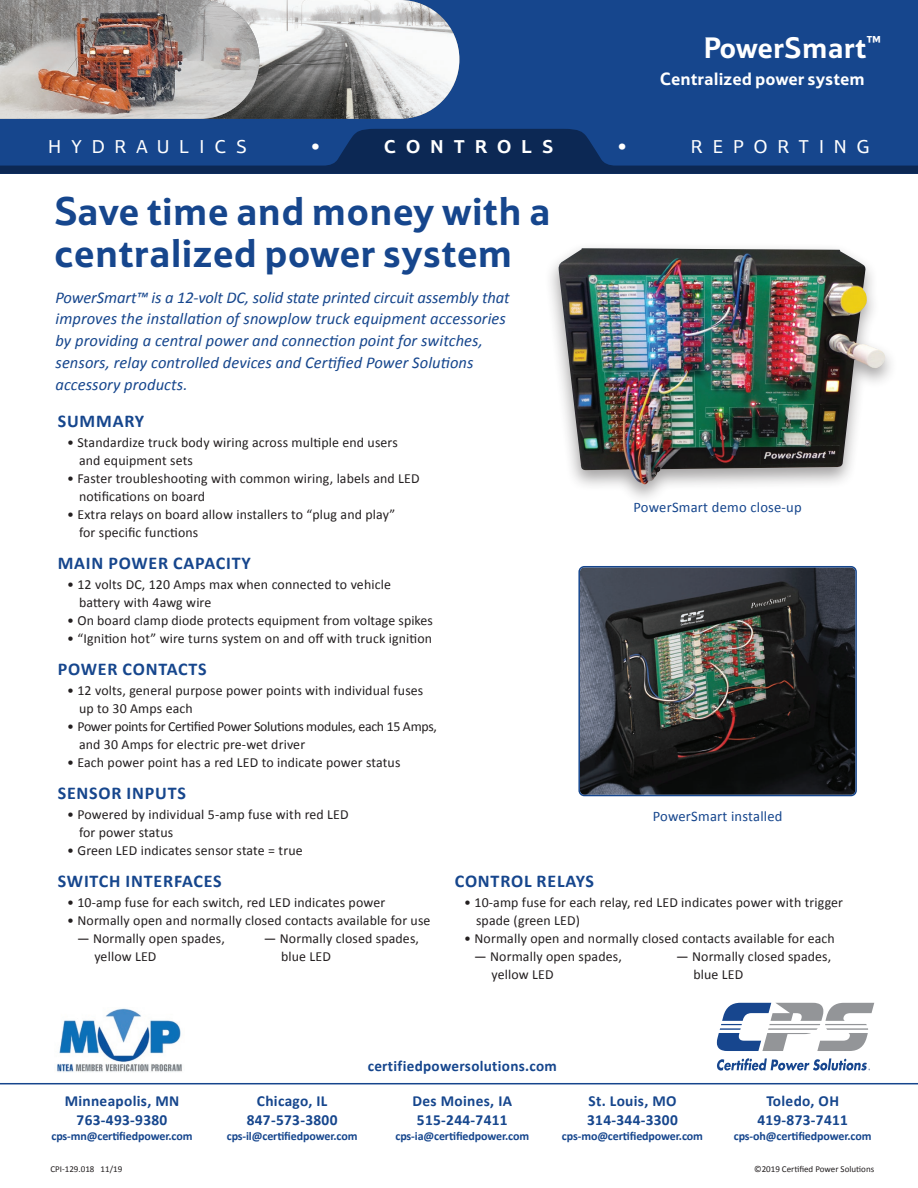
<style>
.page{position:relative;width:918px;height:1188px;background:#fff}
.page>*{position:absolute;margin:0;border:0;box-sizing:border-box;transform-origin:0 0}
.t1{font:700 40.5px/42px "Tesco";letter-spacing:.005em;color:#16468d}
.t2{font:700 30px "Tesco";color:#fff}
.t3{font:18.75px "Tesco";letter-spacing:.52em;color:#fff}
.t4{font:700 18.75px "Tesco";letter-spacing:.5em;color:#fff}
.t5{font:700 18px "Calibri";letter-spacing:.045em;color:#16468d}
.t6{font:700 18px "Tesco";color:#fff}
.t7{font:italic 16.5px/21.8px "Calibri";letter-spacing:.005em;color:#16468d}
.t8{font:700 15.3px/19.2px "Calibri";letter-spacing:.02em;color:#16468d;text-align:center}
.t9{font:700 15.15px "Calibri";letter-spacing:.02em;color:#16468d}
.t10{font:14.55px "Calibri";letter-spacing:.015em;color:#16468d}
.t11{font:13.8px/18px "Calibri";letter-spacing:.01em;color:#231f20}
.t12{font:13.8px/18px "Calibri";letter-spacing:-.025em;color:#231f20}
.t13{font:700 12px "Calibri";letter-spacing:-.01em;color:#16468d}
.t14{font:9px "Calibri";color:#231f20}
</style>
<div class="page">
<img style="left:581px;top:569px;width:273px;height:224px">
<div style="left:578px;top:566px;width:279px;height:230px;border:2px solid #16468d;border-radius:5px"></div>
<div style="left:0;top:113px;width:918px;height:61px;background:#16468d"></div>
<div style="left:387px;top:0;width:531px;height:119px;background:#16468d"></div>
<svg style="left:259px;top:0;width:200px;height:119px"></svg>
<img style="left:0;top:0;width:259px;height:119px">
<svg style="left:0;top:129px;width:918px;height:45px"></svg>
<img style="left:558px;top:248px;width:327px;height:239px">
<hr style="left:0;top:1083px;width:918px;height:1px;background:#16468d">
<img style="left:57px;top:1008px;width:125px;height:64px">
<svg style="left:717px;top:1003px;width:157px;height:48px"></svg>
<svg style="left:717px;top:1058px;width:153px;height:13px"></svg>
<h2 class="t2" style="left:703px;top:30px;width:179px">PowerSmart<sup>™</sup></h2>
<h3 class="t6" style="left:660px;top:68px;width:207px">Centralized power system</h3>
<h3 class="t3" style="left:48px;top:136px;width:200px">HYDRAULICS</h3>
<h3 class="t3" style="left:311px;top:136px;width:11px">•</h3>
<h3 class="t4" style="left:384px;top:135px;width:171px">CONTROLS</h3>
<h3 class="t3" style="left:618px;top:136px;width:11px">•</h3>
<h3 class="t3" style="left:691px;top:136px;width:181px">REPORTING</h3>
<h1 class="t1" style="left:54px;top:189px;width:498px">Save time and money with a centralized power system</h1>
<p class="t7" style="left:56px;top:286px;width:456px">PowerSmart™ is a 12-volt DC, solid state printed circuit assembly that improves the installation of snowplow truck equipment accessories by providing a central power and connection point for switches, sensors, relay controlled devices and Certified Power Solutions accessory products.</p>
<h3 class="t5" style="left:58px;top:408px;width:88px">SUMMARY</h3>
<p class="t11" style="left:79px;top:433px;width:320px;text-indent:-12px">• Standardize truck body wiring across multiple end users and equipment sets</p>
<p class="t11" style="left:79px;top:469px;width:342px;text-indent:-12px">• Faster troubleshooting with common wiring, labels and LED notifications on board</p>
<p class="t11" style="left:79px;top:505px;width:318px;text-indent:-12px">• Extra relays on board allow installers to “plug and play” for specific functions</p>
<h3 class="t5" style="left:58px;top:550px;width:195px">MAIN POWER CAPACITY</h3>
<p class="t11" style="left:79px;top:575px;width:313px;text-indent:-12px">• 12 volts DC, 120 Amps max when connected to vehicle battery with 4awg wire</p>
<p class="t11" style="left:67px;top:611px;width:367px">• On board clamp diode protects equipment from voltage spikes</p>
<p class="t11" style="left:67px;top:629px;width:366px">• “Ignition hot” wire turns system on and off with truck ignition</p>
<h3 class="t5" style="left:58px;top:656px;width:151px">POWER CONTACTS</h3>
<p class="t11" style="left:79px;top:681px;width:346px;text-indent:-12px">• 12 volts, general purpose power points with individual fuses up to 30 Amps each</p>
<p class="t12" style="left:79px;top:717px;width:359px;text-indent:-12px">• Power points for Certified Power Solutions modules, each 15 Amps, and 30 Amps for electric pre-wet driver</p>
<p class="t11" style="left:67px;top:753px;width:335px">• Each power point has a red LED to indicate power status</p>
<h3 class="t5" style="left:58px;top:780px;width:130px">SENSOR INPUTS</h3>
<p class="t11" style="left:79px;top:805px;width:271px;text-indent:-12px">• Powered by individual 5-amp fuse with red LED for power status</p>
<p class="t11" style="left:67px;top:841px;width:237px">• Green LED indicates sensor state = true</p>
<h3 class="t5" style="left:58px;top:868px;width:166px">SWITCH INTERFACES</h3>
<p class="t11" style="left:67px;top:893px;width:320px">• 10-amp fuse for each switch, red LED indicates power</p>
<p class="t11" style="left:67px;top:911px;width:365px">• Normally open and normally closed contacts available for use</p>
<p class="t11" style="left:94px;top:929px;width:132px;text-indent:-17px">— Normally open spades, yellow LED</p>
<p class="t11" style="left:281px;top:929px;width:139px;text-indent:-17px">— Normally closed spades, blue LED</p>
<p class="t10" style="left:634px;top:497px;width:170px">PowerSmart demo close-up</p>
<p class="t10" style="left:653px;top:806px;width:131px">PowerSmart installed</p>
<h3 class="t5" style="left:455px;top:868px;width:141px">CONTROL RELAYS</h3>
<p class="t11" style="left:476px;top:893px;width:369px;text-indent:-12px">• 10-amp fuse for each relay, red LED indicates power with trigger spade (green LED)</p>
<p class="t11" style="left:464px;top:929px;width:372px">• Normally open and normally closed contacts available for each</p>
<p class="t11" style="left:491px;top:947px;width:132px;text-indent:-17px">— Normally open spades, yellow LED</p>
<p class="t11" style="left:693px;top:947px;width:139px;text-indent:-17px">— Normally closed spades, blue LED</p>
<p class="t8" style="left:65px;top:1091px;width:116px">Minneapolis, MN<br>763-493-9380</p>
<p class="t13" style="left:51px;top:1128px;width:142px">cps-mn@certifiedpower.com</p>
<p class="t8" style="left:247px;top:1091px;width:92px">Chicago, IL<br>847-573-3800</p>
<p class="t13" style="left:227px;top:1128px;width:132px">cps-il@certifiedpower.com</p>
<p class="t9" style="left:368px;top:1055px;width:191px">certifiedpowersolutions.com</p>
<p class="t8" style="left:413px;top:1091px;width:101px;text-align:left">Des Moines, IA<br>515-244-7411</p>
<p class="t13" style="left:395px;top:1128px;width:135px">cps-ia@certifiedpower.com</p>
<p class="t8" style="left:587px;top:1091px;width:92px;text-align:left">St. Louis, MO<br>314-344-3300</p>
<p class="t13" style="left:562px;top:1128px;width:143px">cps-mo@certifiedpower.com</p>
<p class="t8" style="left:757px;top:1091px;width:92px">Toledo, OH<br>419-873-7411</p>
<p class="t13" style="left:734px;top:1128px;width:139px">cps-oh@certifiedpower.com</p>
<p class="t14" style="left:50px;top:1163px;width:73px">CPI-129.018 11/19</p>
<p class="t14" style="left:754px;top:1163px;width:122px">©2019 Certified Power Solutions</p>
</div>
